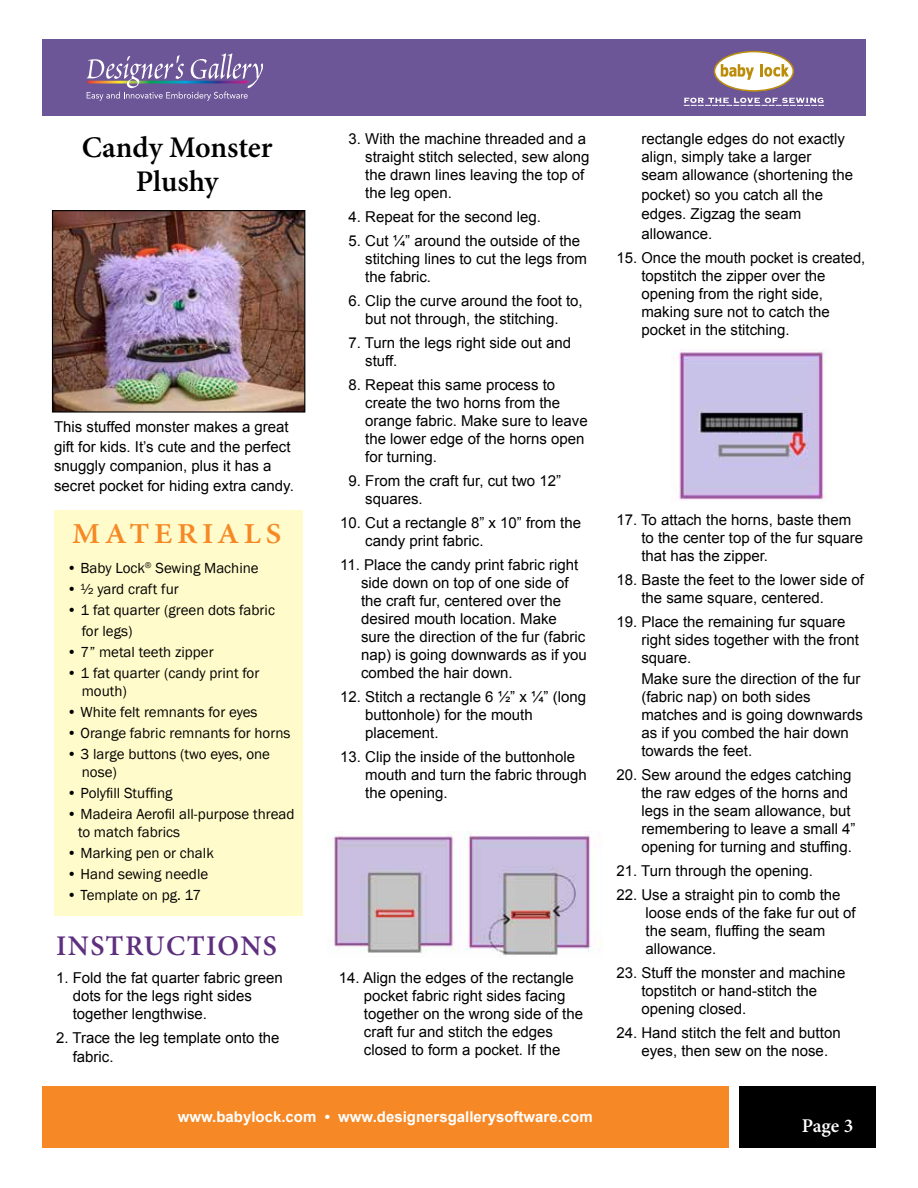
<style>
.page{position:relative;width:918px;height:1188px;background:#fff}
.page>*{position:absolute;margin:0;border:0;box-sizing:border-box;transform-origin:0 0}
.t1{font:600 30px/34.5px "Minion Pro";letter-spacing:-.005em;color:#000;text-align:center}
.t2{font:600 28.95px "Minion Pro";letter-spacing:.15em;color:#f68926;scale:1.09 1}
.t3{font:600 28.5px "Minion Pro";letter-spacing:.05em;color:#5e2f7e}
.t4{font:600 19.5px "Minion Pro";color:#fff}
.t5{font:15px/18px "Arial";color:#000}
.t6{font:15px/18px "Franklin Gothic";color:#000}
.t7{font:700 15px "Arial";color:#fff}
</style>
<div class="page">
<div style="left:43px;top:1086px;width:686px;height:62px;background:#f68926"></div>
<div style="left:739px;top:1086px;width:137px;height:62px;background:#000"></div>
<div style="left:42px;top:40px;width:824px;height:76px;background:#6d5698"></div>
<svg style="left:86px;top:53px;width:177px;height:48px"></svg>
<img style="left:54px;top:212px;width:249px;height:199px">
<div style="left:52px;top:210px;width:253px;height:203px;border:1px solid #000"></div>
<div style="left:55px;top:510px;width:248px;height:405px;background:#fffbca"></div>
<svg style="left:684px;top:51px;width:140px;height:55px"></svg>
<img style="left:327px;top:831px;width:273px;height:126px">
<img style="left:671px;top:349px;width:156px;height:153px">
<h1 class="t1" style="left:82px;top:130px;width:192px">Candy Monster<br>Plushy</h1>
<p class="t5" style="left:54px;top:417px;width:241px;line-height:19.5px">This stuffed monster makes a great gift for kids. It’s cute and the perfect snuggly companion, plus it has a secret pocket for hiding extra candy.</p>
<h2 class="t2" style="left:72px;top:513px;width:193px">MATERIALS</h2>
<p class="t6" style="left:67px;top:560px;width:193px">• Baby Lock<sup>®</sup> Sewing Machine</p>
<p class="t6" style="left:67px;top:581px;width:114px">• ½ yard craft fur</p>
<p class="t6" style="left:82px;top:600px;width:195px;line-height:21px;text-indent:-15px">• 1 fat quarter (green dots fabric for legs)</p>
<p class="t6" style="left:67px;top:644px;width:148px">• 7” metal teeth zipper</p>
<p class="t6" style="left:82px;top:665px;width:179px;text-indent:-15px">• 1 fat quarter (candy print for mouth)</p>
<p class="t6" style="left:67px;top:704px;width:192px">• White felt remnants for eyes</p>
<p class="t6" style="left:67px;top:725px;width:225px">• Orange fabric remnants for horns</p>
<p class="t6" style="left:82px;top:746px;width:190px;text-indent:-15px">• 3 large buttons (two eyes, one nose)</p>
<p class="t6" style="left:67px;top:785px;width:107px">• Polyfill Stuffing</p>
<p class="t6" style="left:78px;top:806px;width:218px;text-indent:-11px">• Madeira Aerofil all-purpose thread to match fabrics</p>
<p class="t6" style="left:67px;top:845px;width:149px">• Marking pen or chalk</p>
<p class="t6" style="left:67px;top:866px;width:143px">• Hand sewing needle</p>
<p class="t6" style="left:67px;top:887px;width:136px">• Template on pg. 17</p>
<h3 class="t3" style="left:56px;top:926px;width:222px">INSTRUCTIONS</h3>
<p class="t5" style="left:73px;top:968px;width:212px;text-indent:-17px">1. Fold the fat quarter fabric green dots for the legs right sides together lengthwise.</p>
<p class="t5" style="left:73px;top:1028px;width:208px;line-height:19.5px;text-indent:-17px">2. Trace the leg template onto the fabric.</p>
<p class="t5" style="left:365px;top:130px;width:226px;text-indent:-17px">3. With the machine threaded and a straight stitch selected, sew along the drawn lines leaving the top of the leg open.</p>
<p class="t5" style="left:349px;top:208px;width:194px">4. Repeat for the second leg.</p>
<p class="t5" style="left:365px;top:232px;width:223px;text-indent:-17px">5. Cut ¼” around the outside of the stitching lines to cut the legs from the fabric.</p>
<p class="t5" style="left:349px;top:292px;width:236px;text-align:center">6. Clip the curve around the foot to, but not through, the stitching.</p>
<p class="t5" style="left:365px;top:334px;width:207px;text-indent:-17px">7. Turn the legs right side out and stuff.</p>
<p class="t5" style="left:365px;top:376px;width:224px;text-indent:-17px">8. Repeat this same process to create the two horns from the orange fabric. Make sure to leave the lower edge of the horns open for turning.</p>
<p class="t5" style="left:365px;top:472px;width:197px;text-indent:-17px">9. From the craft fur, cut two 12” squares.</p>
<p class="t5" style="left:365px;top:514px;width:217px;text-indent:-25px">10. Cut a rectangle 8” x 10” from the candy print fabric.</p>
<p class="t5" style="left:361px;top:556px;width:227px;text-indent:-21px">11. Place the candy print fabric right side down on top of one side of the craft fur, centered over the desired mouth location. Make sure the direction of the fur (fabric nap) is going downwards as if you combed the hair down.</p>
<p class="t5" style="left:365px;top:688px;width:222px;text-indent:-25px">12. Stitch a rectangle 6 ½” x ¼” (long buttonhole) for the mouth placement.</p>
<p class="t5" style="left:365px;top:748px;width:223px;text-indent:-25px">13. Clip the inside of the buttonhole mouth and turn the fabric through the opening.</p>
<p class="t5" style="left:364px;top:968px;width:221px;text-indent:-25px">14. Align the edges of the rectangle pocket fabric right sides facing together on the wrong side of the craft fur and stitch the edges closed to form a pocket. If the</p>
<p class="t7" style="left:178px;top:1108px;width:417px">www.babylock.com • www.designersgallerysoftware.com</p>
<p class="t5" style="left:641px;top:130px;width:213px">rectangle edges do not exactly align, simply take a larger<br>seam allowance (shortening the</p>
<p class="t5" style="left:641px;top:185px;width:183px;line-height:19.5px">pocket) so you catch all the edges. Zigzag the seam allowance.</p>
<p class="t5" style="left:641px;top:249px;width:225px;text-indent:-25px">15. Once the mouth pocket is created, topstitch the zipper over the opening from the right side, making sure not to catch the pocket in the stitching.</p>
<p class="t5" style="left:641px;top:511px;width:223px;text-indent:-25px">17. To attach the horns, baste them to the center top of the fur square that has the zipper.</p>
<p class="t5" style="left:641px;top:571px;width:224px;text-indent:-25px">18. Baste the feet to the lower side of the same square, centered.</p>
<p class="t5" style="left:641px;top:613px;width:219px;text-indent:-25px">19. Place the remaining fur square right sides together with the front square.</p>
<p class="t5" style="left:641px;top:670px;width:223px">Make sure the direction of the fur (fabric nap) on both sides matches and is going downwards as if you combed the hair down towards the feet.</p>
<p class="t5" style="left:641px;top:766px;width:216px;text-indent:-25px">20. Sew around the edges catching the raw edges of the horns and legs in the seam allowance, but remembering to leave a small 4” opening for turning and stuffing.</p>
<p class="t5" style="left:616px;top:862px;width:198px">21. Turn through the opening.</p>
<p class="t5" style="left:646px;top:886px;width:212px;text-indent:-29px">22. Use a straight pin to comb the loose ends of the fake fur out of the seam, fluffing the seam allowance.</p>
<p class="t5" style="left:641px;top:964px;width:205px;text-indent:-25px">23. Stuff the monster and machine topstitch or hand-stitch the opening closed.</p>
<p class="t5" style="left:641px;top:1024px;width:201px;text-indent:-25px">24. Hand stitch the felt and button eyes, then sew on the nose.</p>
<h3 class="t4" style="left:802px;top:1112px;width:53px">Page 3</h3>
</div>
